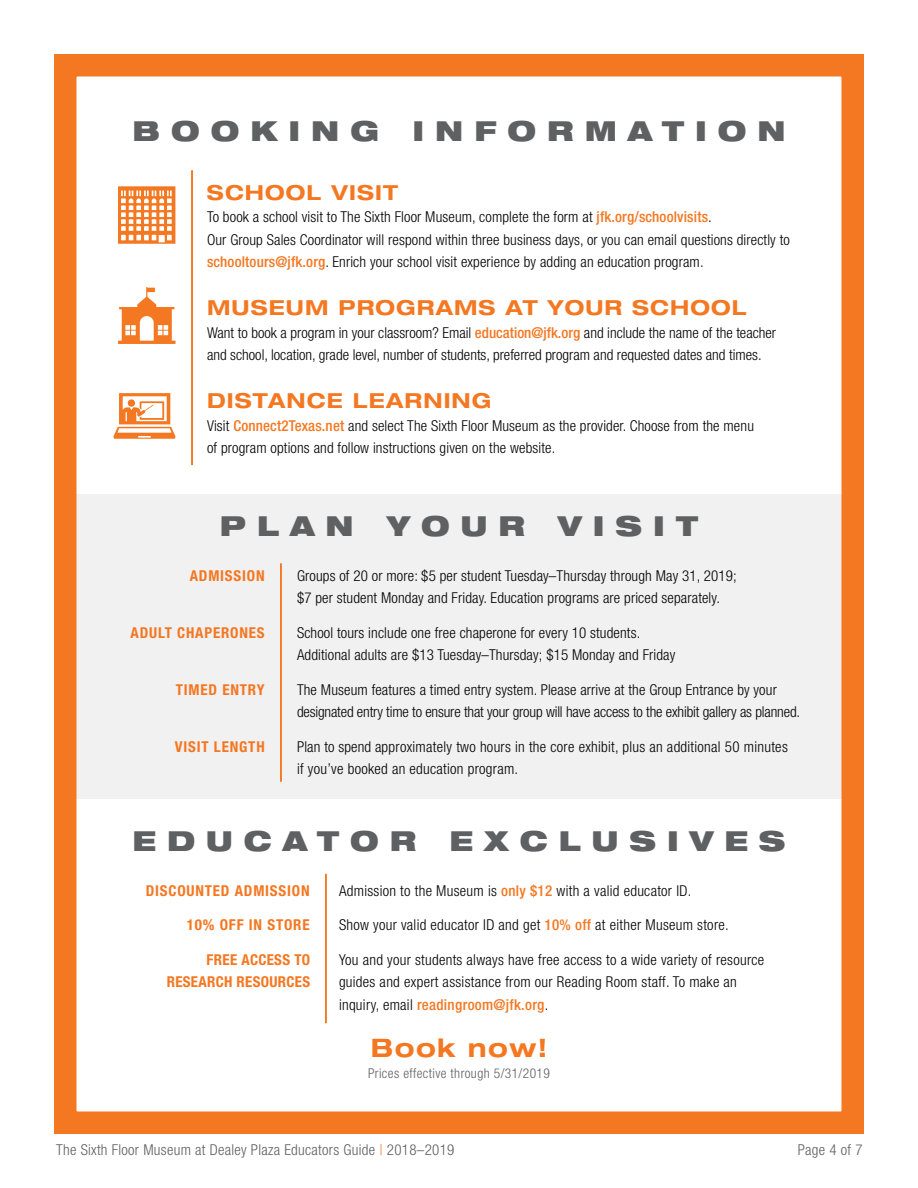
<style>
.page{position:relative;width:918px;height:1188px;background:#fff}
.page>*{position:absolute;margin:0;border:0;box-sizing:border-box;transform-origin:0 0}
.t1{font:900 expanded 27.6px "Helvetica Neue LT Std";letter-spacing:.4em;color:#5f6062}
.t2{font:700 expanded 25.5px "Helvetica Neue LT Std";letter-spacing:.055em;color:#f47721}
.t3{font:700 expanded 20.7px "Helvetica Neue LT Std";letter-spacing:.055em;color:#f47721}
.t4{font:300 condensed 15px/22.5px "Helvetica Neue LT Std";letter-spacing:.01em;color:#000}
.t5{font:300 condensed 15px/22.5px "Helvetica Neue LT Std";letter-spacing:-.01em;color:#000}
.t6{font:700 condensed 15px "Helvetica Neue LT Std";letter-spacing:.055em;color:#f47721}
.t7{font:300 condensed 15px "Helvetica Neue LT Std";letter-spacing:.02em;color:#5f6062}
.t8{font:700 condensed 15px "Helvetica Neue LT Std";letter-spacing:.02em;color:#f47721}
.t9{font:300 condensed 13.5px "Helvetica Neue LT Std";letter-spacing:.03em;color:#5f6062}
.s1{font-weight:500;color:#f47721}
.s2{color:#f47721}
</style>
<div class="page">
<div style="left:66px;top:494px;width:786px;height:305px;background:#f1f1f2"></div>
<hr style="left:325px;top:874px;width:2px;height:149px;background:#f47721">
<hr style="left:280px;top:563px;width:2px;height:219px;background:#f47721">
<svg style="left:118px;top:186px;width:57px;height:58px"></svg>
<svg style="left:118px;top:287px;width:58px;height:57px"></svg>
<svg style="left:113px;top:393px;width:63px;height:46px"></svg>
<hr style="left:191px;top:170px;width:2px;height:295px;background:#f47721">
<div style="left:54px;top:54px;width:810px;height:1080px;border:22px solid #f47721"></div>
<h1 class="t1" style="left:132px;top:113px;width:655px">BOOKING INFORMATION</h1>
<h3 class="t3" style="left:207px;top:179px;width:192px">SCHOOL VISIT</h3>
<p class="t4" style="left:207px;top:206px;width:584px">To book a school visit to The Sixth Floor Museum, complete the form at <span class="s1">jfk.org/schoolvisits</span>.<br>Our Group Sales Coordinator will respond within three business days, or you can email questions directly to <span class="s1">schooltours@jfk.org</span>. Enrich your school visit experience by adding an education program.</p>
<h3 class="t3" style="left:207px;top:295px;width:541px">MUSEUM PROGRAMS AT YOUR SCHOOL</h3>
<p class="t4" style="left:207px;top:321px;width:571px">Want to book a program in your classroom? Email <span class="s1">education@jfk.org</span> and include the name of the teacher and school, location, grade level, number of students, preferred program and requested dates and times.</p>
<h3 class="t3" style="left:207px;top:388px;width:286px">DISTANCE LEARNING</h3>
<p class="t4" style="left:207px;top:414px;width:549px">Visit <span class="s1">Connect2Texas.net</span> and select The Sixth Floor Museum as the provider. Choose from the menu of program options and follow instructions given on the website.</p>
<h1 class="t1" style="left:220px;top:508px;width:480px">PLAN YOUR VISIT</h1>
<p class="t6" style="left:190px;top:566px;width:76px">ADMISSION</p>
<p class="t4" style="left:297px;top:564px;width:441px">Groups of 20 or more: $5 per student Tuesday–Thursday through May 31, 2019; $7 per student Monday and Friday. Education programs are priced separately.</p>
<p class="t6" style="left:131px;top:623px;width:136px">ADULT CHAPERONES</p>
<p class="t4" style="left:297px;top:621px;width:380px">School tours include one free chaperone for every 10 students.<br>Additional adults are $13 Tuesday–Thursday; $15 Monday and Friday</p>
<p class="t6" style="left:176px;top:680px;width:90px">TIMED ENTRY</p>
<p class="t5" style="left:297px;top:678px;width:505px">The Museum features a timed entry system. Please arrive at the Group Entrance by your designated entry time to ensure that your group will have access to the exhibit gallery as planned.</p>
<p class="t6" style="left:175px;top:737px;width:91px">VISIT LENGTH</p>
<p class="t4" style="left:297px;top:735px;width:492px">Plan to spend approximately two hours in the core exhibit, plus an additional 50 minutes if you’ve booked an education program.</p>
<h1 class="t1" style="left:132px;top:823px;width:655px">EDUCATOR EXCLUSIVES</h1>
<p class="t6" style="left:146px;top:881px;width:165px">DISCOUNTED ADMISSION</p>
<p class="t4" style="left:339px;top:879px;width:354px">Admission to the Museum is <span class="s1">only $12</span> with a valid educator ID.</p>
<p class="t6" style="left:187px;top:916px;width:124px">10% OFF IN STORE</p>
<p class="t4" style="left:339px;top:914px;width:391px">Show your valid educator ID and get <span class="s1">10% off</span> at either Museum store.</p>
<p class="t8" style="left:207px;top:950px;width:105px">FREE ACCESS TO</p>
<p class="t4" style="left:339px;top:948px;width:427px">You and your students always have free access to a wide variety of resource</p>
<p class="t8" style="left:167px;top:973px;width:145px">RESEARCH RESOURCES</p>
<p class="t4" style="left:339px;top:971px;width:399px">guides and expert assistance from our Reading Room staff. To make an inquiry, email <span class="s1">readingroom@jfk.org</span>.</p>
<h2 class="t2" style="left:371px;top:1031px;width:178px">Book now!</h2>
<p class="t9" style="left:368px;top:1065px;width:183px">Prices effective through 5/31/2019</p>
<p class="t7" style="left:56px;top:1141px;width:400px">The Sixth Floor Museum at Dealey Plaza Educators Guide <span class="s2">|</span> 2018–2019</p>
<p class="t7" style="left:798px;top:1141px;width:66px">Page 4 of 7</p>
</div>
